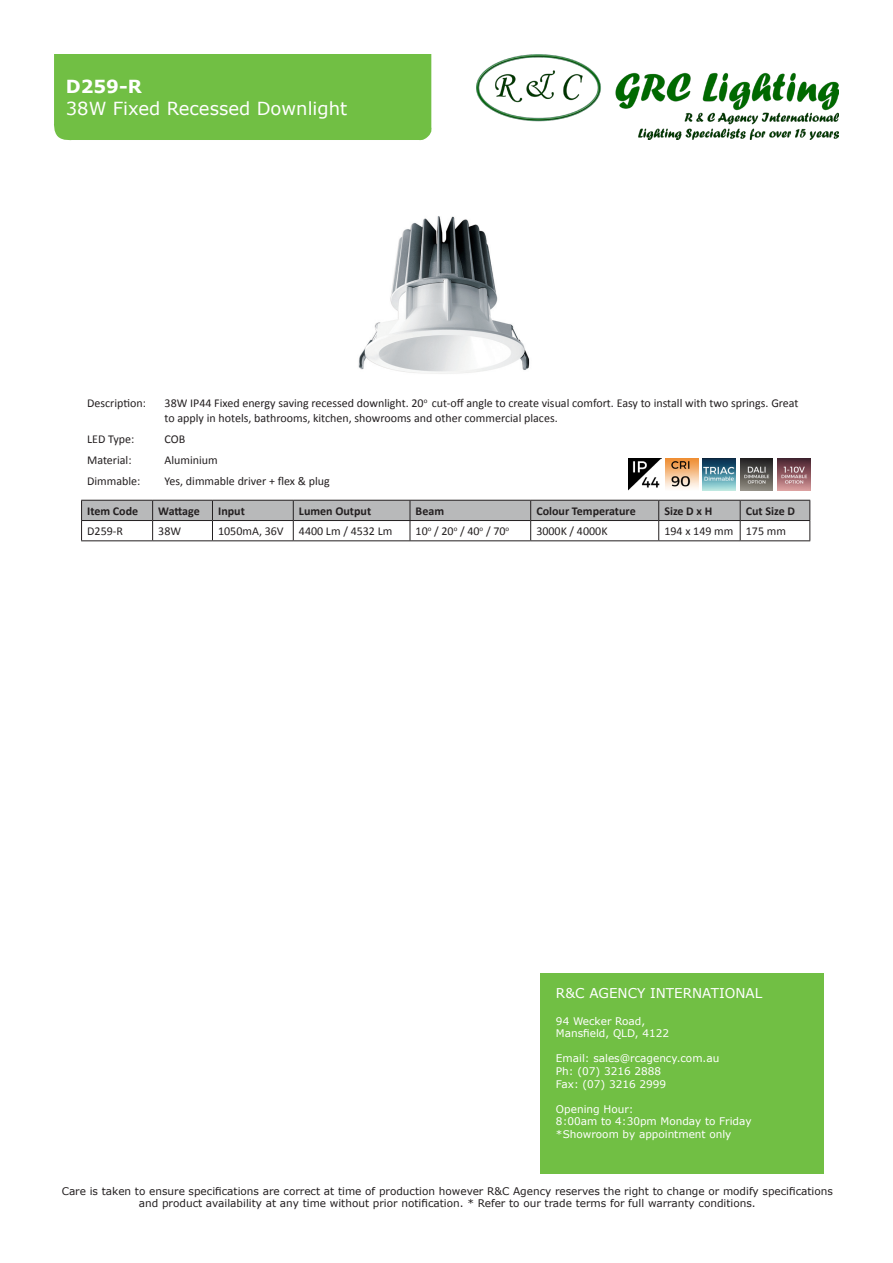
<style>
.page{position:relative;width:893px;height:1263px;background:#fff}
.page>*{position:absolute;margin:0;border:0;box-sizing:border-box;transform-origin:0 0}
.t1{font:18px "Verdana";color:#fff}
.t2{font:700 18px "Verdana";color:#fff}
.t3{font:13.5px "Verdana";color:#fff}
.t4{font:12px/14.4px "Calibri";color:#231f20}
.t5{font:700 12px "Calibri";color:#231f20}
.t6{font:10.5px/12.6px "Verdana";color:#231f20;text-align:center}
.t7{font:10.5px/12.6px "Verdana";color:#fff}
</style>
<div class="page">
<div style="left:54px;top:54px;width:378px;height:87px;background:#71bf44"></div>
<img style="left:477px;top:54px;width:362px;height:85px">
<div style="left:540px;top:973px;width:283px;height:201px;background:#71bf44"></div>
<hr style="left:81px;top:540px;width:72px;height:1px;background:#231f20">
<hr style="left:153px;top:540px;width:59px;height:1px;background:#231f20">
<hr style="left:212px;top:540px;width:81px;height:1px;background:#231f20">
<hr style="left:293px;top:540px;width:117px;height:1px;background:#231f20">
<hr style="left:410px;top:540px;width:121px;height:1px;background:#231f20">
<hr style="left:531px;top:540px;width:128px;height:1px;background:#231f20">
<hr style="left:659px;top:540px;width:81px;height:1px;background:#231f20">
<hr style="left:740px;top:540px;width:70px;height:1px;background:#231f20">
<svg style="left:81px;top:500px;width:729px;height:40px"></svg>
<hr style="left:740px;top:520px;width:70px;height:1px;background:#231f20">
<img style="left:628px;top:458px;width:33px;height:33px">
<img style="left:666px;top:458px;width:32px;height:31px">
<img style="left:740px;top:458px;width:33px;height:33px">
<img style="left:703px;top:458px;width:33px;height:33px">
<img style="left:777px;top:458px;width:33px;height:33px">
<img style="left:358px;top:216px;width:172px;height:158px">
<h1 class="t2" style="left:66px;top:74px;width:78px">D259-R</h1>
<h1 class="t1" style="left:66px;top:96px;width:283px">38W Fixed Recessed Downlight</h1>
<p class="t4" style="left:87px;top:396px;width:60px">Description:</p>
<p class="t4" style="left:165px;top:396px;width:635px">38W IP44 Fixed energy saving recessed downlight. 20<sup>o</sup> cut-off angle to create visual comfort. Easy to install with two springs. Great to apply in hotels, bathrooms, kitchen, showrooms and other commercial places.</p>
<p class="t4" style="left:87px;top:431px;width:49px">LED Type:</p>
<p class="t4" style="left:165px;top:431px;width:22px">COB</p>
<p class="t4" style="left:87px;top:452px;width:46px">Material:</p>
<p class="t4" style="left:165px;top:452px;width:55px">Aluminium</p>
<p class="t4" style="left:87px;top:473px;width:55px">Dimmable:</p>
<p class="t4" style="left:165px;top:473px;width:167px">Yes, dimmable driver + flex &amp; plug</p>
<p class="t5" style="left:87px;top:502px;width:53px">Item Code</p>
<p class="t5" style="left:158px;top:502px;width:43px">Wattage</p>
<p class="t5" style="left:218px;top:502px;width:28px">Input</p>
<p class="t5" style="left:299px;top:502px;width:74px">Lumen Output</p>
<p class="t5" style="left:416px;top:502px;width:30px">Beam</p>
<p class="t5" style="left:536px;top:502px;width:101px">Colour Temperature</p>
<p class="t5" style="left:664px;top:502px;width:49px">Size D x H</p>
<p class="t5" style="left:746px;top:502px;width:51px">Cut Size D</p>
<p class="t4" style="left:87px;top:524px;width:37px">D259-R</p>
<p class="t4" style="left:158px;top:524px;width:24px">38W</p>
<p class="t4" style="left:218px;top:524px;width:67px">1050mA, 36V</p>
<p class="t4" style="left:299px;top:524px;width:95px">4400 Lm / 4532 Lm</p>
<p class="t4" style="left:416px;top:524px;width:95px">10<sup>o</sup> / 20<sup>o</sup> / 40<sup>o</sup> / 70<sup>o</sup></p>
<p class="t4" style="left:536px;top:524px;width:73px">3000K / 4000K</p>
<p class="t4" style="left:664px;top:524px;width:123px">194 x 149 mm 175 mm</p>
<p class="t3" style="left:556px;top:983px;width:208px">R&amp;C AGENCY INTERNATIONAL</p>
<p class="t7" style="left:556px;top:1014px;width:115px">94 Wecker Road,<br>Mansfield, QLD, 4122</p>
<p class="t7" style="left:556px;top:1052px;width:165px">Email: sales@rcagency.com.au<br>Ph: (07) 3216 2888<br>Fax: (07) 3216 2999</p>
<p class="t7" style="left:556px;top:1102px;width:197px">Opening Hour:<br>8:00am to 4:30pm Monday to Friday *Showroom by appointment only</p>
<p class="t6" style="left:62px;top:1184px;width:773px">Care is taken to ensure specifications are correct at time of production however R&amp;C Agency reserves the right to change or modify specifications and product availability at any time without prior notification. * Refer to our trade terms for full warranty conditions.</p>
</div>
